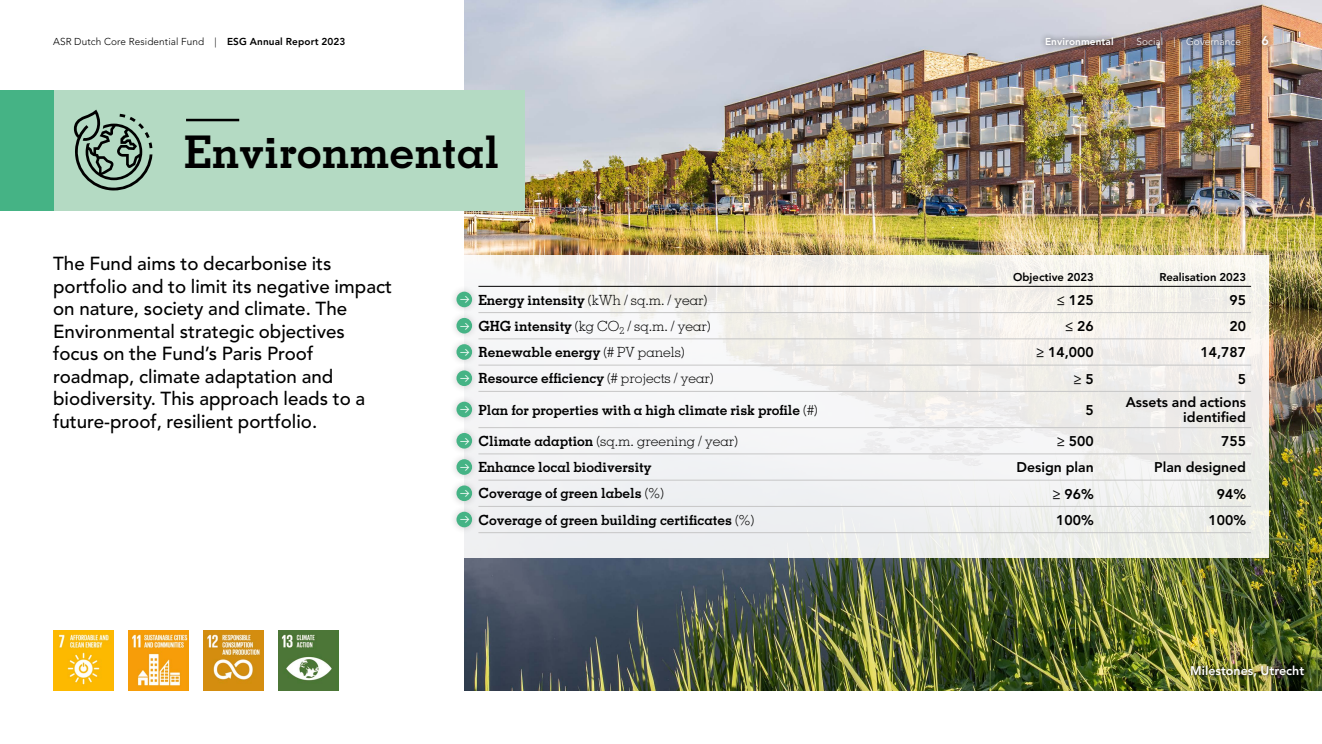
<style>
.page{position:relative;width:1322px;height:744px;background:#fff}
.page>*{position:absolute;margin:0;border:0;box-sizing:border-box;transform-origin:0 0}
.t1{font:700 45px "Memphis LT Std";color:#000}
.t2{font:500 18.75px/22.5px "Avenir LT Std";color:#000}
.t3{font:700 14px "Memphis LT Std";letter-spacing:-.005em;color:#000}
.t4{font:800 14px/15px "Avenir LT Std";color:#000;text-align:right}
.t5{font:300 14px "Memphis LT Std";letter-spacing:-.005em;color:#000}
.t6{font:800 12.5px "Avenir LT Std";color:#fff}
.t7{font:800 11.25px "Avenir LT Std";color:#000}
.t8{font:11.25px "Mark OT";color:#fff}
.t9{font:300 10px "Avenir LT Std";letter-spacing:.01em;color:#000}
.t10{font:300 10px "Avenir LT Std";letter-spacing:.01em;color:#fff}
.s1{font-weight:800}
.s2{font-weight:700}
.s3{font-weight:300}
</style>
<div class="page">
<img style="left:464px;top:0;width:858px;height:690px">
<img style="left:53px;top:630px;width:60px;height:60px">
<img style="left:128px;top:630px;width:60px;height:60px">
<img style="left:203px;top:630px;width:60px;height:60px">
<img style="left:278px;top:630px;width:60px;height:60px">
<div style="left:53px;top:90px;width:471px;height:120px;background:#b4dac3"></div>
<hr style="left:186px;top:119px;width:53px;height:2px;background:#000">
<svg style="left:74px;top:110px;width:78px;height:80px"></svg>
<div style="left:0;top:90px;width:53px;height:120px;background:#45b385"></div>
<div style="left:446px;top:255px;width:823px;height:303px;background:#f2f1f1"></div>
<hr style="left:978px;top:453px;width:120px;height:1px;background:#c6c6c6">
<hr style="left:1098px;top:453px;width:153px;height:1px;background:#c6c6c6">
<hr style="left:978px;top:480px;width:120px;height:1px;background:#c6c6c6">
<hr style="left:1098px;top:480px;width:153px;height:1px;background:#c6c6c6">
<hr style="left:978px;top:506px;width:120px;height:1px;background:#c6c6c6">
<hr style="left:1098px;top:506px;width:153px;height:1px;background:#c6c6c6">
<hr style="left:978px;top:532px;width:120px;height:1px;background:#c6c6c6">
<hr style="left:1098px;top:532px;width:153px;height:1px;background:#c6c6c6">
<hr style="left:978px;top:312px;width:120px;height:1px;background:#c6c6c6">
<hr style="left:1098px;top:312px;width:153px;height:1px;background:#c6c6c6">
<hr style="left:978px;top:338px;width:120px;height:1px;background:#c6c6c6">
<hr style="left:1098px;top:338px;width:153px;height:1px;background:#c6c6c6">
<hr style="left:978px;top:365px;width:120px;height:1px;background:#c6c6c6">
<hr style="left:1098px;top:365px;width:153px;height:1px;background:#c6c6c6">
<hr style="left:978px;top:391px;width:120px;height:1px;background:#c6c6c6">
<hr style="left:1098px;top:391px;width:153px;height:1px;background:#c6c6c6">
<hr style="left:978px;top:427px;width:120px;height:1px;background:#c6c6c6">
<hr style="left:1098px;top:427px;width:153px;height:1px;background:#c6c6c6">
<hr style="left:478px;top:286px;width:500px;height:1px;background:#000">
<hr style="left:978px;top:286px;width:120px;height:1px;background:#000">
<hr style="left:1098px;top:286px;width:153px;height:1px;background:#000">
<hr style="left:478px;top:391px;width:500px;height:1px;background:#c6c6c6">
<hr style="left:478px;top:427px;width:500px;height:1px;background:#c6c6c6">
<hr style="left:478px;top:312px;width:500px;height:1px;background:#c6c6c6">
<hr style="left:478px;top:338px;width:500px;height:1px;background:#c6c6c6">
<hr style="left:478px;top:365px;width:500px;height:1px;background:#c6c6c6">
<hr style="left:478px;top:453px;width:500px;height:1px;background:#c6c6c6">
<hr style="left:478px;top:480px;width:500px;height:1px;background:#c6c6c6">
<hr style="left:478px;top:506px;width:500px;height:1px;background:#c6c6c6">
<hr style="left:478px;top:532px;width:500px;height:1px;background:#c6c6c6">
<div style="left:449px;top:284px;width:31px;height:30px;background:#000;opacity:.2"></div>
<div style="left:456px;top:292px;width:16px;height:15px;background:#45b385;border-radius:50%"></div>
<div style="left:449px;top:310px;width:31px;height:31px;background:#000;opacity:.2"></div>
<div style="left:456px;top:318px;width:16px;height:15px;background:#45b385;border-radius:50%"></div>
<div style="left:449px;top:337px;width:31px;height:30px;background:#000;opacity:.2"></div>
<div style="left:456px;top:344px;width:16px;height:16px;background:#45b385;border-radius:50%"></div>
<div style="left:449px;top:363px;width:31px;height:30px;background:#000;opacity:.2"></div>
<div style="left:456px;top:370px;width:16px;height:16px;background:#45b385;border-radius:50%"></div>
<div style="left:449px;top:394px;width:31px;height:30px;background:#000;opacity:.2"></div>
<div style="left:456px;top:402px;width:16px;height:15px;background:#45b385;border-radius:50%"></div>
<div style="left:449px;top:425px;width:31px;height:31px;background:#000;opacity:.2"></div>
<div style="left:456px;top:433px;width:16px;height:15px;background:#45b385;border-radius:50%"></div>
<div style="left:449px;top:452px;width:31px;height:30px;background:#000;opacity:.2"></div>
<div style="left:456px;top:459px;width:16px;height:16px;background:#45b385;border-radius:50%"></div>
<div style="left:449px;top:478px;width:31px;height:30px;background:#000;opacity:.2"></div>
<div style="left:456px;top:485px;width:16px;height:16px;background:#45b385;border-radius:50%"></div>
<div style="left:449px;top:504px;width:31px;height:30px;background:#000;opacity:.2"></div>
<div style="left:456px;top:512px;width:16px;height:15px;background:#45b385;border-radius:50%"></div>
<div style="left:1187px;top:662px;width:120px;height:18px;background:#000;opacity:.75"></div>
<div style="left:1039px;top:30px;width:235px;height:23px;background:#000;opacity:.75"></div>
<p class="t9" style="left:53px;top:36px;width:294px">ASR Dutch Core Residential Fund | <span class="s1">ESG Annual Report 2023</span></p>
<p class="t10" style="left:1045px;top:36px;width:197px"><span class="s1">Environmental</span> | Social | Governance</p>
<p class="t6" style="left:1261px;top:33px;width:9px">6</p>
<h1 class="t1" style="left:184px;top:123px;width:317px">Environmental</h1>
<p class="t2" style="left:53px;top:253px;width:340px">The Fund aims to decarbonise its portfolio and to limit its negative impact on nature, society and climate. The Environmental strategic objectives focus on the Fund’s Paris Proof roadmap, climate adaptation and biodiversity. This approach leads to a future-proof, resilient portfolio.</p>
<p class="t7" style="left:1013px;top:271px;width:82px">Objective 2023</p>
<p class="t7" style="left:1159px;top:271px;width:88px">Realisation 2023</p>
<p class="t8" style="left:458px;top:305px;width:13px;rotate:-90deg">↓</p>
<p class="t5" style="left:478px;top:291px;width:230px"><span class="s2">Energy intensity</span> (kWh / sq.m. / year)</p>
<p class="t4" style="left:1057px;top:292px;width:38px">≤ 125</p>
<p class="t4" style="left:1229px;top:292px;width:18px">95</p>
<p class="t8" style="left:458px;top:332px;width:13px;rotate:-90deg">↓</p>
<p class="t5" style="left:478px;top:317px;width:234px"><span class="s2">GHG intensity</span> (kg CO<sub>2</sub> / sq.m. / year)</p>
<p class="t4" style="left:1065px;top:319px;width:30px">≤ 26</p>
<p class="t4" style="left:1229px;top:319px;width:18px">20</p>
<p class="t8" style="left:458px;top:358px;width:13px;rotate:-90deg">↓</p>
<p class="t3" style="left:478px;top:343px;width:208px">Renewable energy <span class="s3">(# PV panels)</span></p>
<p class="t4" style="left:1036px;top:345px;width:59px">≥ 14,000</p>
<p class="t4" style="left:1200px;top:345px;width:47px">14,787</p>
<p class="t8" style="left:458px;top:384px;width:13px;rotate:-90deg">↓</p>
<p class="t3" style="left:478px;top:369px;width:237px">Resource efficiency <span class="s3">(# projects / year)</span></p>
<p class="t4" style="left:1073px;top:371px;width:22px">≥ 5</p>
<p class="t4" style="left:1237px;top:371px;width:10px">5</p>
<p class="t8" style="left:458px;top:415px;width:13px;rotate:-90deg">↓</p>
<p class="t3" style="left:478px;top:401px;width:341px">Plan for properties with a high climate risk profile <span class="s3">(#)</span></p>
<p class="t4" style="left:1085px;top:402px;width:10px">5</p>
<p class="t4" style="left:1126px;top:395px;width:122px">Assets and actions identified</p>
<p class="t8" style="left:458px;top:447px;width:13px;rotate:-90deg">↓</p>
<p class="t5" style="left:478px;top:432px;width:261px"><span class="s2">Climate adaption</span> (sq.m. greening / year)</p>
<p class="t4" style="left:1057px;top:434px;width:38px">≥ 500</p>
<p class="t4" style="left:1221px;top:434px;width:26px">755</p>
<p class="t8" style="left:458px;top:473px;width:13px;rotate:-90deg">↓</p>
<p class="t3" style="left:478px;top:458px;width:175px">Enhance local biodiversity</p>
<p class="t4" style="left:1016px;top:460px;width:79px">Design plan</p>
<p class="t4" style="left:1154px;top:460px;width:93px">Plan designed</p>
<p class="t8" style="left:458px;top:499px;width:13px;rotate:-90deg">↓</p>
<p class="t3" style="left:478px;top:484px;width:187px">Coverage of green labels <span class="s3">(%)</span></p>
<p class="t4" style="left:1052px;top:486px;width:43px">≥ 96%</p>
<p class="t4" style="left:1217px;top:486px;width:31px">94%</p>
<p class="t8" style="left:458px;top:525px;width:13px;rotate:-90deg">↓</p>
<p class="t3" style="left:478px;top:511px;width:277px">Coverage of green building certificates <span class="s3">(%)</span></p>
<p class="t4" style="left:1056px;top:512px;width:39px">100%</p>
<p class="t4" style="left:1208px;top:512px;width:39px">100%</p>
<p class="t6" style="left:1190px;top:663px;width:115px">Milestones, Utrecht</p>
</div>
